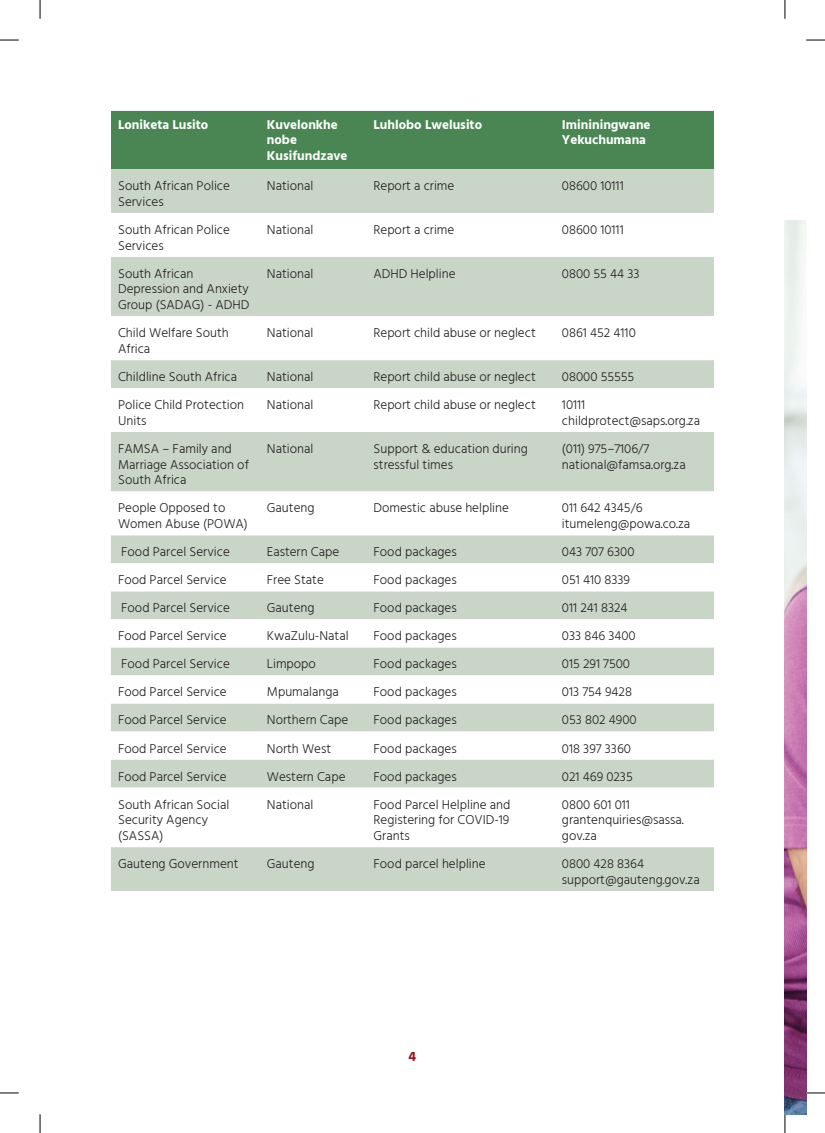
<style>
.page{position:relative;width:825px;height:1133px;background:#fff}
.page>*{position:absolute;margin:0;border:0;box-sizing:border-box;transform-origin:0 0}
.t1{font:700 13.75px "Hind";color:#971a1d}
.t2{font:300 13.12px/15.8px "Hind";color:#231f20}
.t3{font:700 13.12px/15.1px "Hind";color:#fff}
</style>
<div class="page">
<img style="left:784px;top:221px;width:21px;height:893px">
<div style="left:111px;top:111px;width:602px;height:58px;background:#4a8654"></div>
<div style="left:111px;top:169px;width:602px;height:721px;background:#c9d5c7"></div>
<svg style="left:111px;top:213px;width:602px;height:634px"></svg>
<svg style="left:0;top:39px;width:19px;height:2px"></svg>
<svg style="left:806px;top:39px;width:18px;height:2px"></svg>
<svg style="left:0;top:1092px;width:19px;height:1px"></svg>
<svg style="left:805px;top:1092px;width:19px;height:1px"></svg>
<svg style="left:39px;top:0;width:2px;height:19px"></svg>
<svg style="left:39px;top:1114px;width:2px;height:18px"></svg>
<svg style="left:784px;top:0;width:1px;height:19px"></svg>
<svg style="left:784px;top:1114px;width:1px;height:18px"></svg>
<p class="t3" style="left:118px;top:117px;width:92px">Loniketa Lusito</p>
<p class="t3" style="left:267px;top:117px;width:82px">Kuvelonkhe nobe<br>Kusifundzave</p>
<p class="t3" style="left:373px;top:117px;width:110px">Luhlobo Lwelusito</p>
<p class="t3" style="left:561px;top:117px;width:90px">Imininingwane<br>Yekuchumana</p>
<p class="t2" style="left:118px;top:178px;width:113px">South African Police<br>Services</p>
<p class="t2" style="left:267px;top:178px;width:48px">National</p>
<p class="t2" style="left:373px;top:178px;width:82px">Report a crime</p>
<p class="t2" style="left:561px;top:178px;width:63px">08600 10111</p>
<p class="t2" style="left:118px;top:222px;width:113px">South African Police<br>Services</p>
<p class="t2" style="left:267px;top:222px;width:48px">National</p>
<p class="t2" style="left:373px;top:222px;width:82px">Report a crime</p>
<p class="t2" style="left:561px;top:222px;width:63px">08600 10111</p>
<p class="t2" style="left:118px;top:266px;width:133px">South African<br>Depression and Anxiety<br>Group (SADAG) - ADHD</p>
<p class="t2" style="left:267px;top:266px;width:48px">National</p>
<p class="t2" style="left:373px;top:266px;width:83px">ADHD Helpline</p>
<p class="t2" style="left:561px;top:266px;width:79px">0800 55 44 33</p>
<p class="t2" style="left:118px;top:326px;width:112px">Child Welfare South<br>Africa</p>
<p class="t2" style="left:267px;top:326px;width:48px">National</p>
<p class="t2" style="left:373px;top:326px;width:164px">Report child abuse or neglect</p>
<p class="t2" style="left:561px;top:326px;width:75px">0861 452 4110</p>
<p class="t2" style="left:118px;top:369px;width:120px">Childline South Africa</p>
<p class="t2" style="left:267px;top:369px;width:48px">National</p>
<p class="t2" style="left:373px;top:369px;width:164px">Report child abuse or neglect</p>
<p class="t2" style="left:561px;top:369px;width:74px">08000 55555</p>
<p class="t2" style="left:118px;top:397px;width:127px">Police Child Protection<br>Units</p>
<p class="t2" style="left:267px;top:397px;width:48px">National</p>
<p class="t2" style="left:373px;top:397px;width:164px">Report child abuse or neglect</p>
<p class="t2" style="left:561px;top:397px;width:140px">10111 childprotect@saps.org.za</p>
<p class="t2" style="left:118px;top:441px;width:132px">FAMSA – Family and<br>Marriage Association of<br>South Africa</p>
<p class="t2" style="left:267px;top:441px;width:48px">National</p>
<p class="t2" style="left:373px;top:441px;width:156px">Support &amp; education during stressful times</p>
<p class="t2" style="left:561px;top:441px;width:125px">(011) 975–7106/7 national@famsa.org.za</p>
<p class="t2" style="left:118px;top:501px;width:131px">People Opposed to<br>Women Abuse (POWA)</p>
<p class="t2" style="left:267px;top:501px;width:49px">Gauteng</p>
<p class="t2" style="left:373px;top:501px;width:137px">Domestic abuse helpline</p>
<p class="t2" style="left:561px;top:501px;width:130px">011 642 4345/6 itumeleng@powa.co.za</p>
<p class="t2" style="left:121px;top:544px;width:110px">Food Parcel Service</p>
<p class="t2" style="left:267px;top:544px;width:74px">Eastern Cape</p>
<p class="t2" style="left:373px;top:544px;width:85px">Food packages</p>
<p class="t2" style="left:561px;top:544px;width:74px">043 707 6300</p>
<p class="t2" style="left:118px;top:572px;width:110px">Food Parcel Service</p>
<p class="t2" style="left:267px;top:572px;width:58px">Free State</p>
<p class="t2" style="left:373px;top:572px;width:85px">Food packages</p>
<p class="t2" style="left:561px;top:572px;width:70px">051 410 8339</p>
<p class="t2" style="left:121px;top:600px;width:110px">Food Parcel Service</p>
<p class="t2" style="left:267px;top:600px;width:49px">Gauteng</p>
<p class="t2" style="left:373px;top:600px;width:85px">Food packages</p>
<p class="t2" style="left:561px;top:600px;width:67px">011 241 8324</p>
<p class="t2" style="left:118px;top:628px;width:110px">Food Parcel Service</p>
<p class="t2" style="left:267px;top:628px;width:83px">KwaZulu-Natal</p>
<p class="t2" style="left:373px;top:628px;width:85px">Food packages</p>
<p class="t2" style="left:561px;top:628px;width:75px">033 846 3400</p>
<p class="t2" style="left:121px;top:656px;width:110px">Food Parcel Service</p>
<p class="t2" style="left:267px;top:656px;width:51px">Limpopo</p>
<p class="t2" style="left:373px;top:656px;width:85px">Food packages</p>
<p class="t2" style="left:561px;top:656px;width:70px">015 291 7500</p>
<p class="t2" style="left:118px;top:685px;width:110px">Food Parcel Service</p>
<p class="t2" style="left:267px;top:685px;width:74px">Mpumalanga</p>
<p class="t2" style="left:373px;top:685px;width:85px">Food packages</p>
<p class="t2" style="left:561px;top:685px;width:72px">013 754 9428</p>
<p class="t2" style="left:118px;top:713px;width:110px">Food Parcel Service</p>
<p class="t2" style="left:267px;top:713px;width:83px">Northern Cape</p>
<p class="t2" style="left:373px;top:713px;width:85px">Food packages</p>
<p class="t2" style="left:561px;top:713px;width:76px">053 802 4900</p>
<p class="t2" style="left:118px;top:741px;width:110px">Food Parcel Service</p>
<p class="t2" style="left:267px;top:741px;width:66px">North West</p>
<p class="t2" style="left:373px;top:741px;width:85px">Food packages</p>
<p class="t2" style="left:561px;top:741px;width:70px">018 397 3360</p>
<p class="t2" style="left:118px;top:769px;width:110px">Food Parcel Service</p>
<p class="t2" style="left:267px;top:769px;width:80px">Western Cape</p>
<p class="t2" style="left:373px;top:769px;width:85px">Food packages</p>
<p class="t2" style="left:561px;top:769px;width:72px">021 469 0235</p>
<p class="t2" style="left:118px;top:797px;width:113px">South African Social<br>Security Agency (SASSA)</p>
<p class="t2" style="left:267px;top:797px;width:48px">National</p>
<p class="t2" style="left:373px;top:797px;width:138px;text-align:justify">Food Parcel Helpline and Registering for COVID-19<br>Grants</p>
<p class="t2" style="left:561px;top:797px;width:123px">0800 601 011 grantenquiries@sassa. gov.za</p>
<p class="t2" style="left:118px;top:856px;width:122px">Gauteng Government</p>
<p class="t2" style="left:267px;top:856px;width:49px">Gauteng</p>
<p class="t2" style="left:373px;top:856px;width:113px">Food parcel helpline</p>
<p class="t2" style="left:561px;top:856px;width:139px">0800 428 8364 support@gauteng.gov.za</p>
<p class="t1" style="left:408px;top:1047px;width:9px">4</p>
</div>
